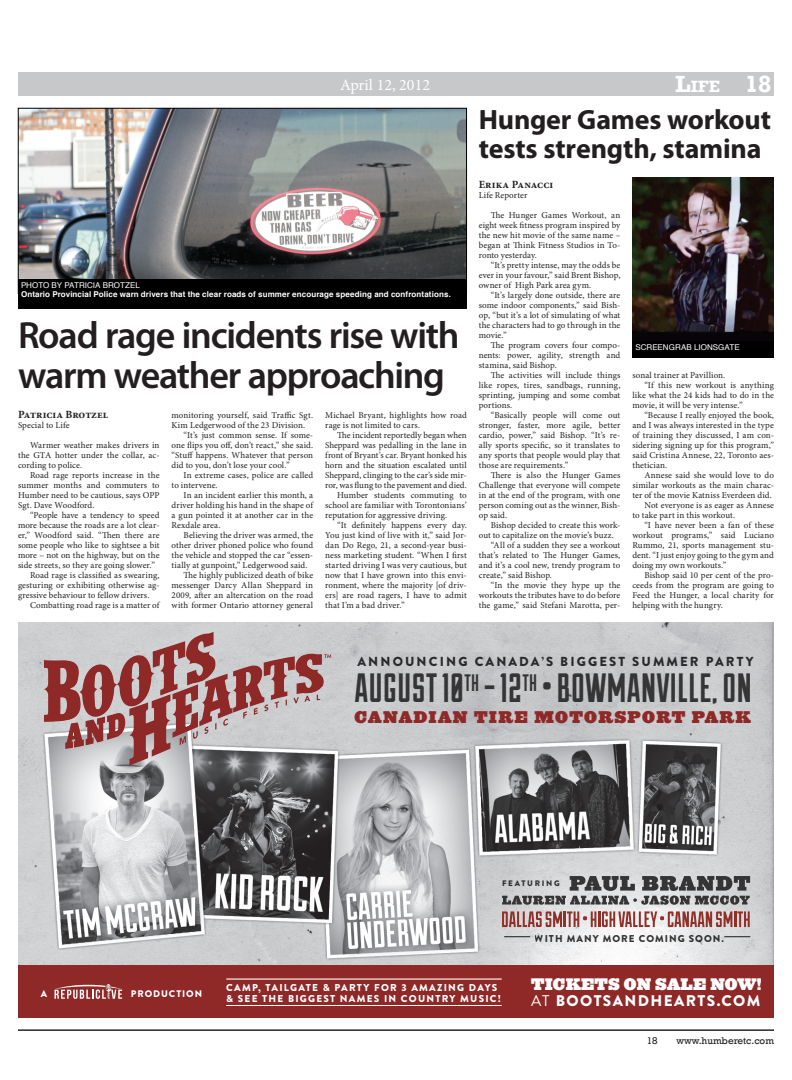
<style>
.page{position:relative;width:792px;height:1080px;background:#fff}
.page>*{position:absolute;margin:0;border:0;box-sizing:border-box;transform-origin:0 0}
.t1{font:40.9px "Duke Fill";letter-spacing:.015em;color:#363536}
.Headline__Serif{font:600 38px/40px "Myriad Pro";letter-spacing:-.035em;color:#231f20}
.Headline__Serif-2{font:700 28px "Myriad Pro";letter-spacing:-.005em;color:#231f20}
.t2{font:700 24px "Rockwell";color:#fff}
.t3{font:700 16.8px "Rockwell";color:#fff}
.t4{font:16px "Minion Pro";color:#fff}
.t5{font:15.7px "Ziggurat HTF Black";letter-spacing:.085em;color:#8e2928}
.t6{font:900 15.5px/16px "Brandon Grotesque";letter-spacing:.09em;color:#fff}
.t7{font:900 13.1px "Brandon Grotesque";letter-spacing:.16em;color:#363536}
.Byline{font:700 11px "Minion Pro";color:#231f20}
.t8{font:900 10px/11px "Brandon Grotesque";letter-spacing:.125em;color:#fff}
.t9{font:10px "Rockwell";color:#231f20}
.t10{font:900 9.9px "Brandon Grotesque";letter-spacing:.1em;color:#363536}
.t11{font:900 9.5px "Brandon Grotesque";letter-spacing:.1em;color:#fff}
.Body_Copy{font:9px/10px "Minion Pro";letter-spacing:.005em;color:#231f20;text-align:justify}
.Bodycopy{font:9px "Minion Pro";letter-spacing:.01em;color:#231f20}
.Cutlines_PhotoCredit{font:700 8px "Helvetica";letter-spacing:.015em;color:#fff}
.Cutlines_PhotoCredit-2{font:8px "Helvetica";color:#fff}
.t12{font:900 8px "Brandon Grotesque";letter-spacing:.215em;color:#363536}
.s1{font-size:24px}
.s2{font-family:"Ziggurat HTF Black";font-weight:400}
.s3{font-weight:400}
</style>
<div class="page">
<div style="left:18px;top:72px;width:756px;height:24px;background:#c7c8ca"></div>
<hr style="left:18px;top:1030px;width:756px;height:1px;background:#231f20">
<img style="left:18px;top:622px;width:756px;height:343px">
<svg style="left:502px;top:876px;width:248px;height:29px;background:#929293"></svg>
<svg style="left:502px;top:911px;width:248px;height:16px;background:#bb8d8a"></svg>
<svg style="left:504px;top:936px;width:26px;height:1px"></svg>
<svg style="left:724px;top:936px;width:26px;height:1px"></svg>
<div style="left:18px;top:965px;width:756px;height:53px;background:#8e2928"></div>
<svg style="left:54px;top:984px;width:68px;height:15px"></svg>
<hr style="left:226px;top:979px;width:276px;height:1px;background:#fff">
<hr style="left:226px;top:1005px;width:276px;height:1px;background:#fff">
<svg style="left:44px;top:632px;width:287px;height:133px;background:#b29293"></svg>
<img style="left:20px;top:110px;width:445px;height:169px">
<img style="left:632px;top:178px;width:142px;height:163px">
<div style="left:632px;top:341px;width:142px;height:16px;background:#000"></div>
<div style="left:18px;top:279px;width:449px;height:30px;background:#000"></div>
<p class="t4" style="left:340px;top:74px;width:92px">April 12, 2012</p>
<p class="t3" style="left:675px;top:76px;width:46px"><span class="s1">L</span>ife</p>
<p class="t2" style="left:745px;top:70px;width:28px">18</p>
<p class="Cutlines_PhotoCredit-2" style="left:21px;top:279px;width:120px">PHOTO BY PATRICIA BROTZEL</p>
<p class="Cutlines_PhotoCredit" style="left:21px;top:287px;width:431px">Ontario Provincial Police warn drivers that the clear roads of summer encourage speeding and confrontations.</p>
<p class="Headline__Serif" style="left:18px;top:314px;width:443px">Road rage incidents rise with warm weather approaching</p>
<p class="Byline" style="left:18px;top:407px;width:92px">Patricia Brotzel</p>
<p class="Bodycopy" style="left:18px;top:419px;width:53px">Special to Life</p>
<p class="Body_Copy" style="left:18px;top:440px;width:143px;text-indent:12px">Warmer weather makes drivers in the GTA hotter under the collar, ac&shy;cording to police.</p>
<p class="Body_Copy" style="left:18px;top:470px;width:143px;text-indent:12px">Road rage reports increase in the summer months and commuters to Humber need to be cautious, says OPP Sgt. Dave Woodford.</p>
<p class="Body_Copy" style="left:18px;top:510px;width:143px;text-indent:12px">“People have a tendency to speed more because the roads are a lot clear&shy;er,” Woodford said. “Then there are some people who like to sightsee a bit more – not on the highway, but on the side streets, so they are going slower.”</p>
<p class="Body_Copy" style="left:18px;top:570px;width:143px;text-indent:12px">Road rage is classified as swearing, gesturing or exhibiting otherwise ag&shy;gressive behaviour to fellow drivers.</p>
<p class="Body_Copy" style="left:30px;top:600px;width:131px">Combatting road rage is a matter of</p>
<p class="Body_Copy" style="left:172px;top:410px;width:143px">monitoring yourself, said Traffic Sgt.<br>Kim Ledgerwood of the 23 Division.</p>
<p class="Body_Copy" style="left:172px;top:430px;width:143px;text-indent:12px">“It’s just common sense. If some&shy;one flips you off, don’t react,” she said. “Stuff happens. Whatever that person did to you, don’t lose your cool.”</p>
<p class="Body_Copy" style="left:172px;top:470px;width:143px;text-indent:12px">In extreme cases, police are called to intervene.</p>
<p class="Body_Copy" style="left:172px;top:490px;width:143px;text-indent:12px">In an incident earlier this month, a driver holding his hand in the shape of a gun pointed it at another car in the Rexdale area.</p>
<p class="Body_Copy" style="left:172px;top:530px;width:143px;text-indent:12px">Believing the driver was armed, the other driver phoned police who found the vehicle and stopped the car “essen&shy;tially at gunpoint,” Ledgerwood said.</p>
<p class="Body_Copy" style="left:172px;top:570px;width:143px;text-indent:12px">The highly publicized death of bike messenger Darcy Allan Sheppard in 2009, after an altercation on the road with former Ontario attorney general</p>
<p class="Body_Copy" style="left:325px;top:410px;width:143px">Michael Bryant, highlights how road rage is not limited to cars.</p>
<p class="Body_Copy" style="left:325px;top:430px;width:143px;text-indent:12px">The incident reportedly began when Sheppard was pedalling in the lane in front of Bryant’s car. Bryant honked his horn and the situation escalated until Sheppard, clinging to the car’s side mir&shy;ror, was flung to the pavement and died.</p>
<p class="Body_Copy" style="left:325px;top:490px;width:143px;text-indent:12px">Humber students commuting to school are familiar with Torontonians’ reputation for aggressive driving.</p>
<p class="Body_Copy" style="left:325px;top:520px;width:143px;text-indent:12px">“It definitely happens every day.<br>You just kind of live with it,” said Jor&shy;dan Do Rego, 21, a second-year busi&shy;ness marketing student. “When I first started driving I was very cautious, but now that I have grown into this envi&shy;ronment, where the majority [of driv&shy;ers] are road ragers, I have to admit that I’m a bad driver.”</p>
<p class="Headline__Serif-2" style="left:479px;top:101px;width:294px">Hunger Games workout</p>
<p class="Headline__Serif-2" style="left:479px;top:130px;width:284px">tests strength, stamina</p>
<p class="Byline" style="left:479px;top:177px;width:76px">Erika Panacci</p>
<p class="Bodycopy" style="left:479px;top:189px;width:50px">Life Reporter</p>
<p class="Body_Copy" style="left:479px;top:210px;width:143px;text-indent:12px">The Hunger Games Workout, an eight week fitness program inspired by the new hit movie of the same name – began at Think Fitness Studios in To&shy;ronto yesterday.</p>
<p class="Body_Copy" style="left:479px;top:260px;width:143px;text-indent:12px">“It’s pretty intense, may the odds be ever in your favour,” said Brent Bishop, owner of High Park area gym.</p>
<p class="Body_Copy" style="left:479px;top:290px;width:143px;text-indent:12px">“It’s largely done outside, there are some indoor components,” said Bish&shy;op, “but it’s a lot of simulating of what the characters had to go through in the movie.”</p>
<p class="Body_Copy" style="left:479px;top:340px;width:143px;text-indent:12px">The program covers four compo&shy;nents: power, agility, strength and stamina, said Bishop.</p>
<p class="Body_Copy" style="left:479px;top:370px;width:143px;text-indent:12px">The activities will include things like ropes, tires, sandbags, running, sprinting, jumping and some combat portions.</p>
<p class="Body_Copy" style="left:479px;top:410px;width:143px;text-indent:12px">“Basically people will come out stronger, faster, more agile, better cardio, power,” said Bishop. “It’s re&shy;ally sports specific, so it translates to any sports that people would play that those are requirements.”</p>
<p class="Body_Copy" style="left:479px;top:470px;width:143px;text-indent:12px">There is also the Hunger Games Challenge that everyone will compete in at the end of the program, with one person coming out as the winner, Bish&shy;op said.</p>
<p class="Body_Copy" style="left:479px;top:520px;width:143px;text-indent:12px">Bishop decided to create this work&shy;out to capitalize on the movie’s buzz.</p>
<p class="Body_Copy" style="left:479px;top:540px;width:143px;text-indent:12px">“All of a sudden they see a workout that’s related to The Hunger Games, and it’s a cool new, trendy program to create,” said Bishop.</p>
<p class="Body_Copy" style="left:479px;top:580px;width:143px;text-indent:12px">“In the movie they hype up the workouts the tributes have to do before the game,” said Stefani Marotta, per-</p>
<p class="Cutlines_PhotoCredit-2" style="left:635px;top:341px;width:106px">SCREENGRAB LIONSGATE</p>
<p class="Body_Copy" style="left:632px;top:370px;width:94px">sonal trainer at Pavillion.</p>
<p class="Body_Copy" style="left:632px;top:380px;width:143px;text-indent:12px">“If this new workout is anything like what the 24 kids had to do in the movie, it will be very intense.”</p>
<p class="Body_Copy" style="left:632px;top:410px;width:143px;text-indent:12px">“Because I really enjoyed the book, and I was always interested in the type of training they discussed, I am con&shy;sidering signing up for this program,” said Cristina Annese, 22, Toronto aes&shy;thetician.</p>
<p class="Body_Copy" style="left:632px;top:470px;width:143px;text-indent:12px">Annese said she would love to do similar workouts as the main charac&shy;ter of the movie Katniss Everdeen did.</p>
<p class="Body_Copy" style="left:632px;top:500px;width:143px;text-indent:12px">Not everyone is as eager as Annese to take part in this workout.</p>
<p class="Body_Copy" style="left:632px;top:520px;width:143px;text-indent:12px">“I have never been a fan of these workout programs,” said Luciano Rummo, 21, sports management stu&shy;dent. “I just enjoy going to the gym and doing my own workouts.”</p>
<p class="Body_Copy" style="left:632px;top:570px;width:143px;text-indent:12px">Bishop said 10 per cent of the pro&shy;ceeds from the program are going to Feed the Hunger, a local charity for helping with the hungry.</p>
<h3 class="t7" style="left:358px;top:652px;width:398px">ANNOUNCING CANADA’S BIGGEST SUMMER PARTY</h3>
<p class="t1" style="left:355px;top:664px;width:399px">AUGUST 10<sup>TH</sup> - 12<sup>TH</sup> • BOWMANVILLE, ON</p>
<p class="t5" style="left:355px;top:707px;width:398px">CANADIAN TIRE MOTORSPORT PARK</p>
<p class="t12" style="left:502px;top:878px;width:59px">FEATURING</p>
<p class="t11" style="left:41px;top:987px;width:8px">A</p>
<p class="t11" style="left:131px;top:987px;width:73px">PRODUCTION</p>
<p class="t8" style="left:226px;top:982px;width:276px">CAMP, TAILGATE &amp; PARTY FOR 3 AMAZING DAYS &amp; SEE THE BIGGEST NAMES IN COUNTRY MUSIC!</p>
<p class="t10" style="left:535px;top:931px;width:190px">WITH MANY MORE COMING SOON.</p>
<p class="t6" style="left:531px;top:976px;width:232px"><span class="s2">TICKETS ON SALE NOW!<br></span><span class="s3">AT</span> BOOTSANDHEARTS.COM</p>
<p class="t9" style="left:647px;top:1035px;width:12px">18</p>
<p class="t9" style="left:676px;top:1035px;width:99px">www.humberetc.com</p>
</div>
